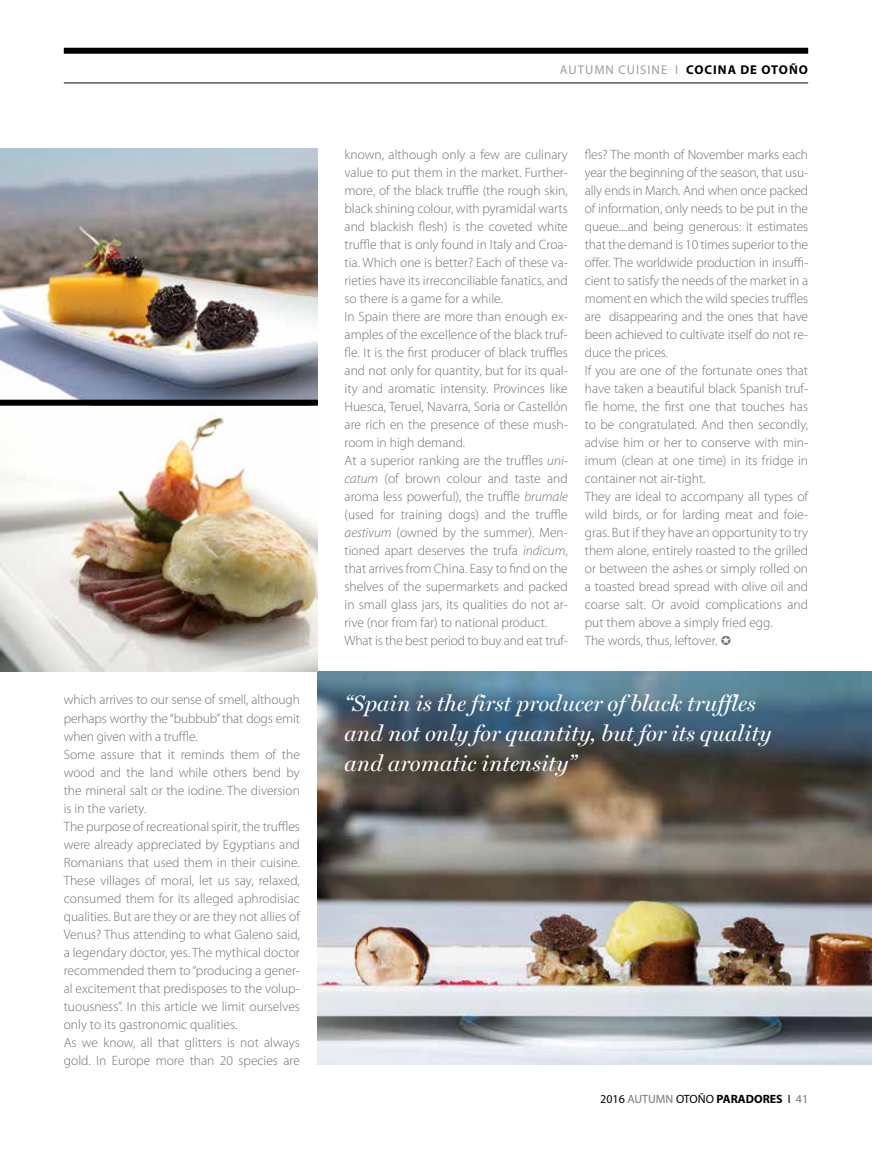
<style>
.page{position:relative;width:872px;height:1149px;background:#fff}
.page>*{position:absolute;margin:0;border:0;box-sizing:border-box;transform-origin:0 0}
.t1{font:italic 22.5px/30px "Miller Display";color:#fff}
.t2{font:300 13.5px/18px "Myriad Pro";color:#706f6f}
.t3{font:12.75px "Myriad Pro";letter-spacing:.08em;color:#9d9d9c}
.t4{font:12px "Myriad Pro";color:#000}
.s1{font-weight:700;color:#000}
.s2{font-style:italic}
.s3{color:#73797c}
.s4{font-weight:700}
</style>
<div class="page">
<div style="left:64px;top:48px;width:744px;height:6px;background:#000"></div>
<hr style="left:64px;top:83px;width:744px;height:1px;background:#000">
<img style="left:318px;top:671px;width:554px;height:393px">
<img style="left:0;top:149px;width:318px;height:522px">
<div style="left:0;top:399px;width:318px;height:6px;background:#000"></div>
<p class="t2" style="left:64px;top:690px;width:238px">which arrives to our sense of smell, although perhaps worthy the “bubbub” that dogs emit when given with a truffle.<br>Some assure that it reminds them of the wood and the land while others bend by the mineral salt or the iodine. The diversion is in the variety.<br>The purpose of recreational spirit, the truffles were already appreciated by Egyptians and Romanians that used them in their cuisine.<br>These villages of moral, let us say, relaxed, consumed them for its alleged aphrodisiac qualities. But are they or are they not allies of Venus? Thus attending to what Galeno said, a legendary doctor, yes. The mythical doctor recommended them to “producing a gener&shy;al excitement that predisposes to the volup&shy;tuousness”. In this article we limit ourselves only to its gastronomic qualities.<br>As we know, all that glitters is not always gold. In Europe more than 20 species are</p>
<p class="t3" style="left:560px;top:62px;width:249px">AUTUMN CUISINE I <span class="s1">COCINA DE OTOÑO</span></p>
<p class="t2" style="left:344px;top:145px;width:225px">known, although only a few are culinary value to put them in the market. Further&shy;more, of the black truffle (the rough skin, black shining colour, with pyramidal warts and blackish flesh) is the coveted white truffle that is only found in Italy and Croa&shy;tia. Which one is better? Each of these va&shy;rieties have its irreconciliable fanatics, and so there is a game for a while.<br>In Spain there are more than enough ex&shy;amples of the excellence of the black truf&shy;fle. It is the first producer of black truffles and not only for quantity, but for its qual&shy;ity and aromatic intensity. Provinces like Huesca, Teruel, Navarra, Soria or Castellón are rich en the presence of these mush&shy;room in high demand.<br>At a superior ranking are the truffles <span class="s2">uni&shy;catum</span> (of brown colour and taste and aroma less powerful), the truffle <span class="s2">brumale </span>(used for training dogs) and the truffle <span class="s2">aestivum</span> (owned by the summer). Men&shy;tioned apart deserves the trufa <span class="s2">indicum</span>, that arrives from China. Easy to find on the shelves of the supermarkets and packed in small glass jars, its qualities do not ar&shy;rive (nor from far) to national product.<br>What is the best period to buy and eat truf-</p>
<p class="t2" style="left:585px;top:145px;width:225px">fles? The month of November marks each year the beginning of the season, that usu&shy;ally ends in March. And when once packed of information, only needs to be put in the queue....and being generous: it estimates that the demand is 10 times superior to the offer. The worldwide production in insuffi&shy;cient to satisfy the needs of the market in a moment en which the wild species truffles are disappearing and the ones that have been achieved to cultivate itself do not re&shy;duce the prices.<br>If you are one of the fortunate ones that have taken a beautiful black Spanish truf&shy;fle home, the first one that touches has to be congratulated. And then secondly, advise him or her to conserve with min&shy;imum (clean at one time) in its fridge in container not air-tight.<br>They are ideal to accompany all types of wild birds, or for larding meat and foie&shy;gras. But if they have an opportunity to try them alone, entirely roasted to the grilled or between the ashes or simply rolled on a toasted bread spread with olive oil and coarse salt. Or avoid complications and put them above a simply fried egg.<br>The words, thus, leftover.</p>
<h1 class="t1" style="left:344px;top:688px;width:428px">“Spain is the first producer of black truffles and not only for quantity, but for its quality and aromatic intensity”</h1>
<p class="t4" style="left:600px;top:1090px;width:209px">2016 <span class="s3">AUTUMN</span> OTOÑO <span class="s4">PARADORES</span> Ι <span class="s3">41</span></p>
</div>
